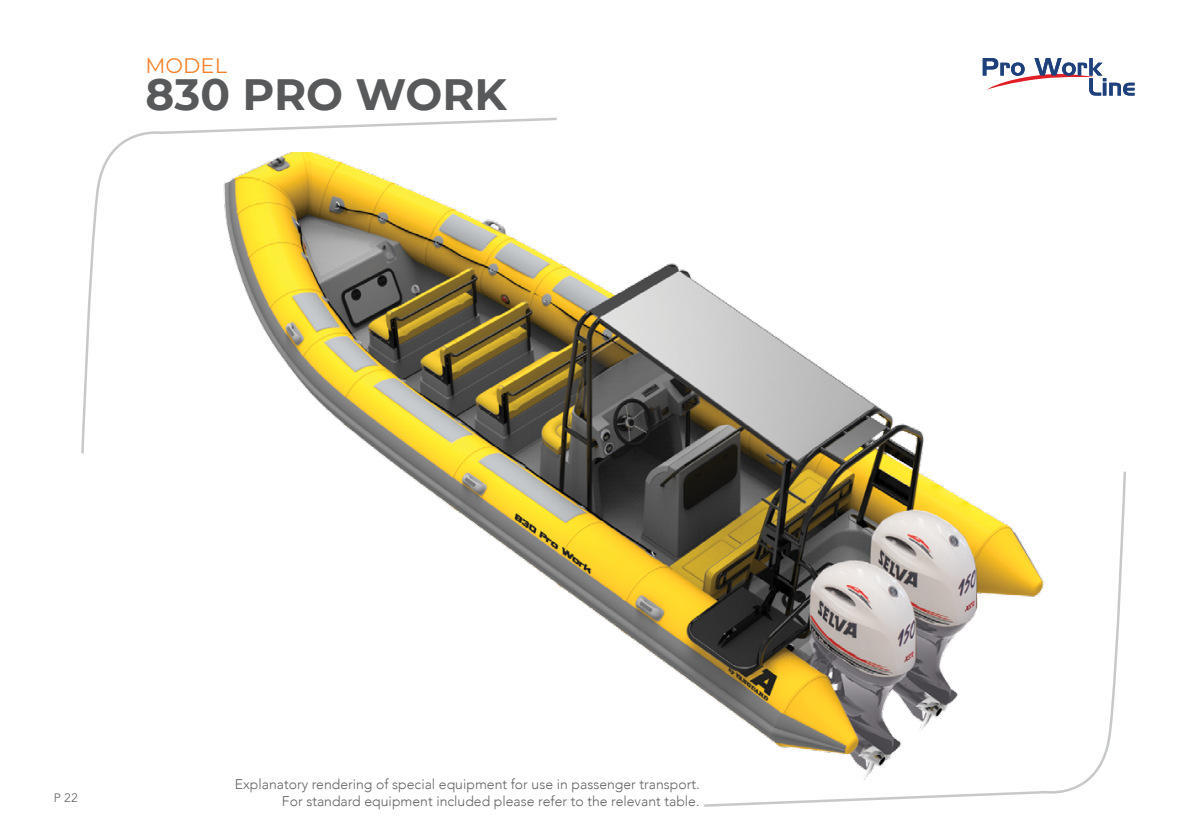
<style>
.page{position:relative;width:1201px;height:834px;background:#fff}
.page>*{position:absolute;margin:0;border:0;box-sizing:border-box;transform-origin:0 0}
.t1{font:700 43.75px "Montserrat";color:#58595b}
.t2{font:21px "Montserrat";color:#f5822b}
.t3{font:300 14px/16.8px "Avenir";color:#636466;text-align:right}
.t4{font:12.25px "Avenir";color:#6d6e71}
</style>
<div class="page">
<svg style="left:81px;top:117px;width:476px;height:337px"></svg>
<svg style="left:704px;top:779px;width:386px;height:28px"></svg>
<img style="left:193px;top:152px;width:933px;height:627px">
<svg style="left:982px;top:58px;width:152px;height:37px"></svg>
<h2 class="t2" style="left:146px;top:51px;width:83px">MODEL</h2>
<h1 class="t1" style="left:146px;top:63px;width:363px">830 PRO WORK</h1>
<p class="t4" style="left:54px;top:790px;width:26px">P 22</p>
<p class="t3" style="left:235px;top:775px;width:466px">Explanatory rendering of special equipment for use in passenger transport.<br>For standard equipment included please refer to the relevant table.</p>
</div>
